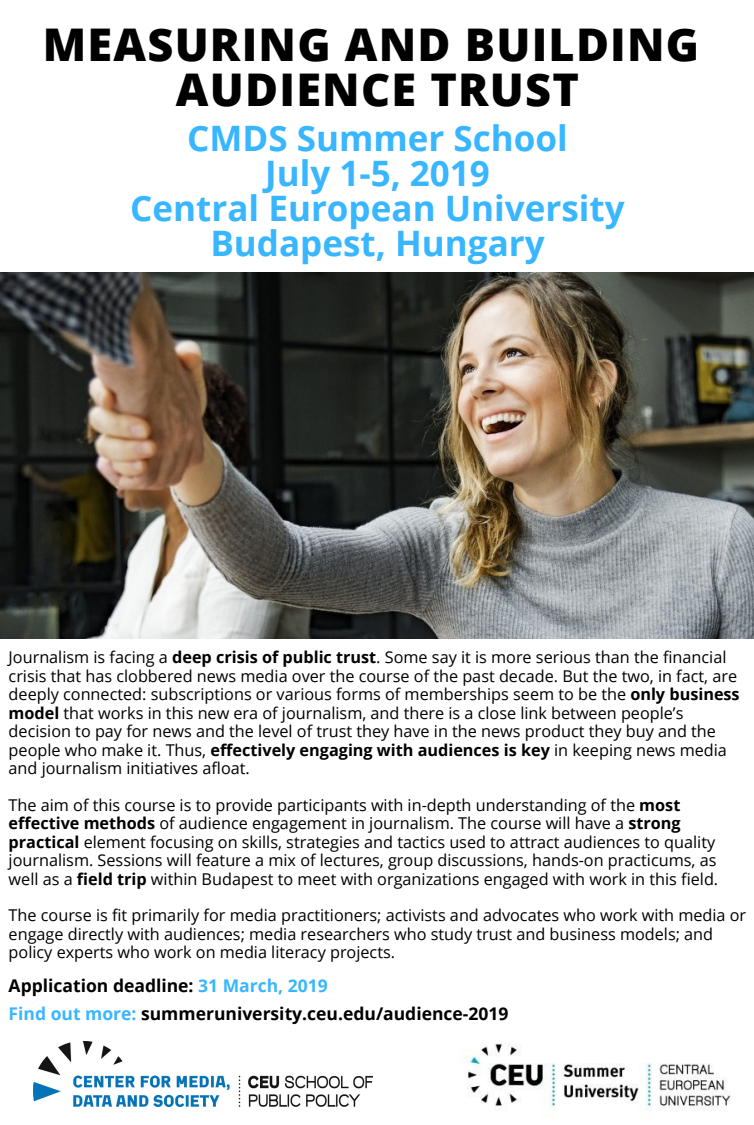
<style>
.page{position:relative;width:754px;height:1125px;background:#fff}
.page>*{position:absolute;margin:0;border:0;box-sizing:border-box;transform-origin:0 0}
.t1{font:800 45px/45px "Open Sans";letter-spacing:.03em;color:#000;text-align:center}
.t2{font:700 35px/34.8px "Open Sans";color:#38b6ff;text-align:center}
.t3{font:700 17.5px/27.9px "Open Sans";color:#000}
.t4{font:16.25px/18.4px "Open Sans";color:#000}
.s1{font-weight:700}
.s2{color:#38b6ff}
</style>
<div class="page">
<img style="left:34px;top:1041px;width:338px;height:65px">
<img style="left:467px;top:1044px;width:263px;height:66px">
<img style="left:0;top:272px;width:754px;height:366px">
<h1 class="t1" style="left:43px;top:21px;width:658px">MEASURING AND BUILDING<br>AUDIENCE TRUST</h1>
<h2 class="t2" style="left:130px;top:120px;width:496px">CMDS Summer School<br>July 1-5, 2019<br>Central European University<br>Budapest, Hungary</h2>
<p class="t4" style="left:9px;top:647px;width:732px">Journalism is facing a <span class="s1">deep crisis of public trust</span>. Some say it is more serious than the financial crisis that has clobbered news media over the course of the past decade. But the two, in fact, are deeply connected: subscriptions or various forms of memberships seem to be the <span class="s1">only business model</span> that works in this new era of journalism, and there is a close link between people’s decision to pay for news and the level of trust they have in the news product they buy and the people who make it. Thus, <span class="s1">effectively engaging with audiences is key</span> in keeping news media and journalism initiatives afloat.</p>
<p class="t4" style="left:9px;top:795px;width:711px">The aim of this course is to provide participants with in-depth understanding of the <span class="s1">most effective methods</span> of audience engagement in journalism. The course will have a <span class="s1">strong practical</span> element focusing on skills, strategies and tactics used to attract audiences to quality journalism. Sessions will feature a mix of lectures, group discussions, hands-on practicums, as well as a <span class="s1">field trip</span> within Budapest to meet with organizations engaged with work in this field.</p>
<p class="t4" style="left:9px;top:905px;width:739px">The course is fit primarily for media practitioners; activists and advocates who work with media or engage directly with audiences; media researchers who study trust and business models; and policy experts who work on media literacy projects.</p>
<p class="t3" style="left:9px;top:971px;width:501px">Application deadline: <span class="s2">31 March, 2019<br>Find out more:</span> summeruniversity.ceu.edu/audience-2019</p>
</div>
